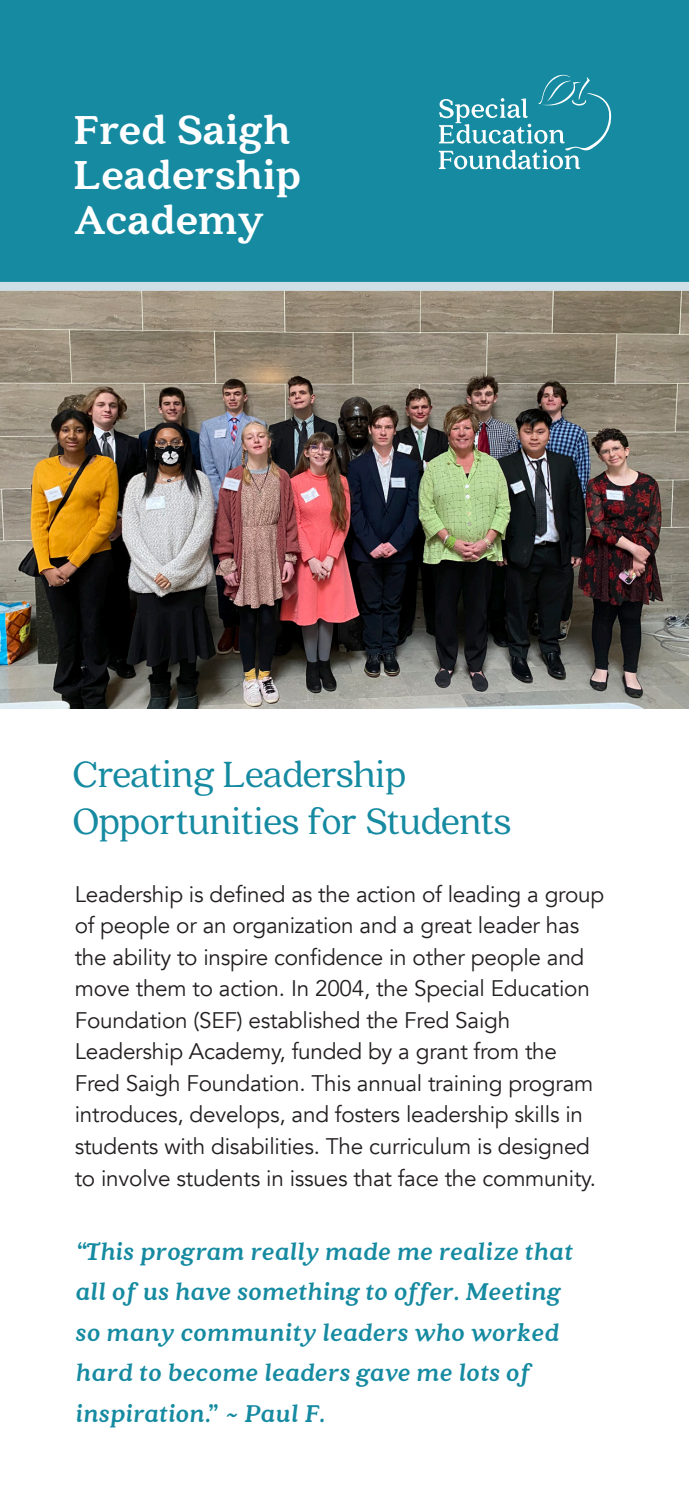
<style>
.page{position:relative;width:689px;height:1499px;background:#fff}
.page>*{position:absolute;margin:0;border:0;box-sizing:border-box;transform-origin:0 0}
.t1{font:900 45px/45px "Quincy CF";color:#fff}
.t2{font:40.5px/47.2px "Quincy CF";letter-spacing:-.01em;color:#158aa1}
.t3{font:italic 900 27px/40.5px "Quincy CF";letter-spacing:.02em;color:#158aa1}
.t4{font:22.5px/31.5px "Avenir";letter-spacing:-.01em;color:#231f20}
</style>
<div class="page">
<img style="left:0;top:291px;width:688px;height:417px">
<div style="left:0;top:0;width:688px;height:291px;background:#158aa1"></div>
<svg style="left:439px;top:74px;width:173px;height:95px;background:#3a9cb0"></svg>
<p class="t1" style="left:74px;top:108px;width:228px">Fred Saigh<br>Leadership<br>Academy</p>
<p class="t2" style="left:73px;top:751px;width:440px">Creating Leadership<br>Opportunities for Students</p>
<p class="t4" style="left:75px;top:879px;width:531px">Leadership is defined as the action of leading a group of people or an organization and a great leader has the ability to inspire confidence in other people and move them to action. In 2004, the Special Education Foundation (SEF) established the Fred Saigh Leadership Academy, funded by a grant from the Fred Saigh Foundation. This annual training program introduces, develops, and fosters leadership skills in students with disabilities. The curriculum is designed to involve students in issues that face the community.</p>
<p class="t3" style="left:76px;top:1231px;width:498px">“This program really made me realize that all of us have something to offer. Meeting so many community leaders who worked hard to become leaders gave me lots of inspiration.” ~ Paul F.</p>
</div>
